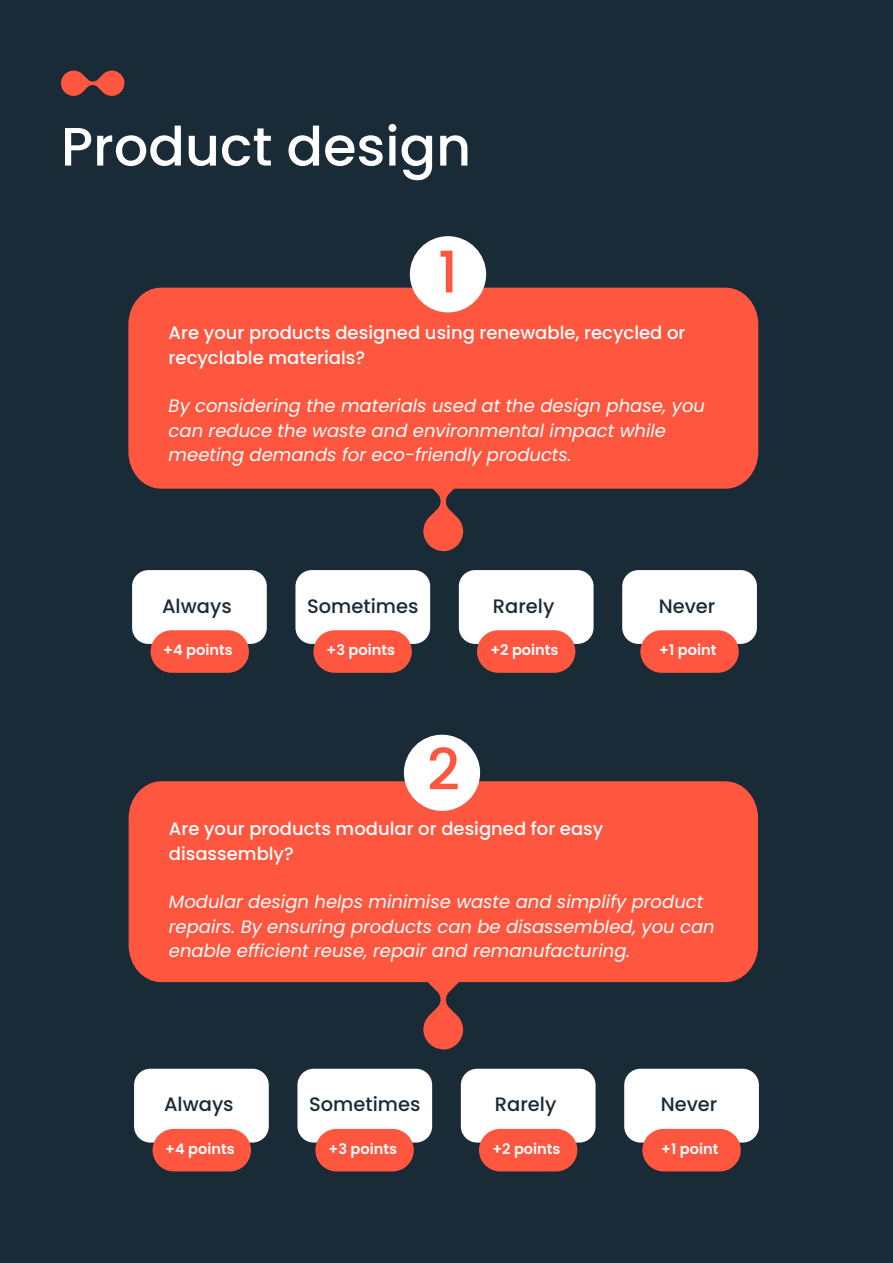
<style>
.page{position:relative;width:893px;height:1263px;background:#192b37}
.page>*{position:absolute;margin:0;border:0;box-sizing:border-box;transform-origin:0 0}
.t1{font:500 57.3px "Dava Sans";color:#ff5640}
.t2{font:500 57.15px "Dava Sans";color:#ff5640}
.t3{font:500 54px "Dava Sans";color:#fff}
.t4{font:500 19.5px "Dava Sans";color:#192b37}
.t5{font:italic 18px/24.3px "Dava Sans";color:#fff}
.t6{font:500 18px/24.3px "Dava Sans";color:#fff}
.t7{font:700 14.55px "Dava Sans";color:#fff}
</style>
<div class="page">
<svg style="left:61px;top:71px;width:63px;height:25px"></svg>
<svg style="left:423px;top:489px;width:40px;height:62px"></svg>
<div style="left:132px;top:570px;width:135px;height:74px;background:#fff;border-radius:16px"></div>
<div style="left:295px;top:570px;width:135px;height:74px;background:#fff;border-radius:16px"></div>
<div style="left:459px;top:570px;width:135px;height:74px;background:#fff;border-radius:16px"></div>
<div style="left:622px;top:570px;width:135px;height:74px;background:#fff;border-radius:16px"></div>
<div style="left:151px;top:630px;width:98px;height:43px;background:#ff5640;border-radius:21px"></div>
<div style="left:313px;top:630px;width:99px;height:43px;background:#ff5640;border-radius:21px"></div>
<div style="left:477px;top:630px;width:98px;height:43px;background:#ff5640;border-radius:21px"></div>
<div style="left:640px;top:630px;width:99px;height:43px;background:#ff5640;border-radius:21px"></div>
<div style="left:134px;top:1069px;width:135px;height:73px;background:#fff;border-radius:16px"></div>
<div style="left:297px;top:1069px;width:135px;height:73px;background:#fff;border-radius:16px"></div>
<div style="left:461px;top:1069px;width:134px;height:73px;background:#fff;border-radius:16px"></div>
<div style="left:624px;top:1069px;width:135px;height:73px;background:#fff;border-radius:16px"></div>
<div style="left:153px;top:1129px;width:98px;height:42px;background:#ff5640;border-radius:21px"></div>
<div style="left:315px;top:1129px;width:99px;height:42px;background:#ff5640;border-radius:21px"></div>
<div style="left:479px;top:1129px;width:98px;height:42px;background:#ff5640;border-radius:21px"></div>
<div style="left:642px;top:1129px;width:99px;height:42px;background:#ff5640;border-radius:21px"></div>
<div style="left:128px;top:288px;width:630px;height:201px;background:#ff5640"></div>
<div style="left:410px;top:236px;width:76px;height:76px;background:#fff;border-radius:50%"></div>
<svg style="left:423px;top:982px;width:40px;height:67px"></svg>
<div style="left:129px;top:781px;width:629px;height:201px;background:#ff5640"></div>
<div style="left:404px;top:735px;width:76px;height:76px;background:#fff;border-radius:50%"></div>
<h3 class="t3" style="left:61px;top:112px;width:412px">Product design</h3>
<h1 class="t1" style="left:438px;top:236px;width:22px">1</h1>
<p class="t6" style="left:169px;top:321px;width:518px">Are your products designed using renewable, recycled or recyclable materials?</p>
<p class="t5" style="left:169px;top:394px;width:538px">By considering the materials used at the design phase, you can reduce the waste and environmental impact while meeting demands for eco-friendly products.</p>
<p class="t4" style="left:162px;top:593px;width:71px">Always</p>
<p class="t4" style="left:307px;top:593px;width:113px">Sometimes</p>
<p class="t4" style="left:493px;top:593px;width:63px">Rarely</p>
<p class="t4" style="left:659px;top:593px;width:58px">Never</p>
<p class="t7" style="left:163px;top:641px;width:71px">+4 points</p>
<p class="t7" style="left:327px;top:641px;width:70px">+3 points</p>
<p class="t7" style="left:490px;top:641px;width:70px">+2 points</p>
<p class="t7" style="left:659px;top:641px;width:59px">+1 point</p>
<h2 class="t2" style="left:427px;top:733px;width:35px">2</h2>
<p class="t6" style="left:169px;top:817px;width:436px">Are your products modular or designed for easy disassembly?</p>
<p class="t5" style="left:169px;top:890px;width:547px">Modular design helps minimise waste and simplify product repairs. By ensuring products can be disassembled, you can enable efficient reuse, repair and remanufacturing.</p>
<p class="t4" style="left:164px;top:1092px;width:71px">Always</p>
<p class="t4" style="left:309px;top:1092px;width:113px">Sometimes</p>
<p class="t4" style="left:495px;top:1092px;width:63px">Rarely</p>
<p class="t4" style="left:661px;top:1092px;width:58px">Never</p>
<p class="t7" style="left:165px;top:1139px;width:71px">+4 points</p>
<p class="t7" style="left:329px;top:1139px;width:70px">+3 points</p>
<p class="t7" style="left:492px;top:1139px;width:70px">+2 points</p>
<p class="t7" style="left:661px;top:1139px;width:59px">+1 point</p>
</div>
